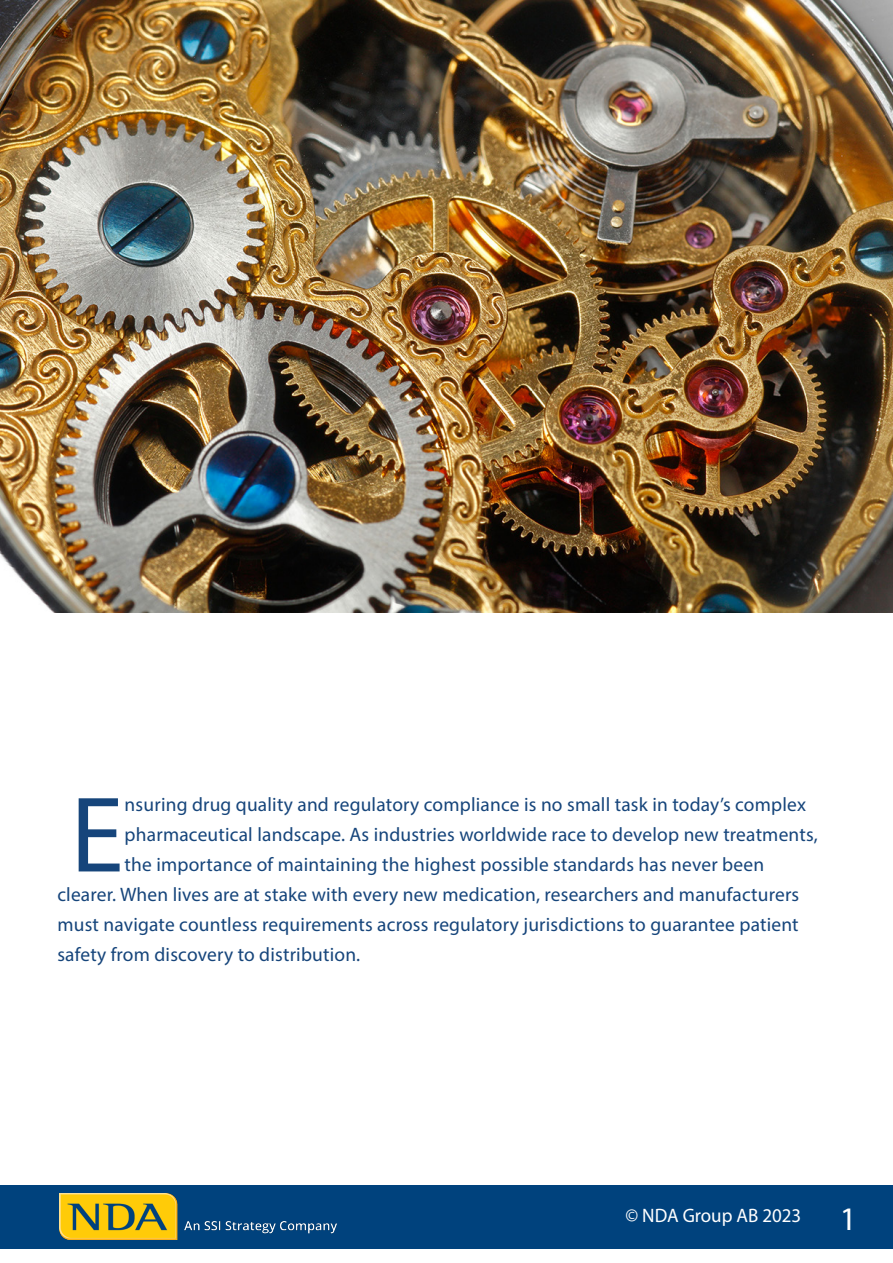
<style>
.page{position:relative;width:893px;height:1263px;background:#fff}
.page>*{position:absolute;margin:0;border:0;box-sizing:border-box;transform-origin:0 0}
.Body_Text{font:108.45px "Myriad Pro";color:#16457b}
.Body_Text-2{font:19.5px "Myriad Pro";letter-spacing:.01em;color:#16457b}
.t1{font:19.5px "Myriad Pro";color:#fff}
.s1{font-size:33px}
</style>
<div class="page">
<div style="left:0;top:1185px;width:893px;height:64px;background:#00427d"></div>
<img style="left:60px;top:1193px;width:277px;height:46px">
<img style="left:0;top:0;width:893px;height:612px">
<p class="Body_Text" style="left:70px;top:768px;width:55px">E</p>
<p class="Body_Text-2" style="left:125px;top:793px;width:683px">nsuring drug quality and regulatory compliance is no small task in today’s complex</p>
<p class="Body_Text-2" style="left:125px;top:823px;width:695px">pharmaceutical landscape. As industries worldwide race to develop new treatments,</p>
<p class="Body_Text-2" style="left:125px;top:853px;width:641px">the importance of maintaining the highest possible standards has never been</p>
<p class="Body_Text-2" style="left:57px;top:883px;width:743px">clearer. When lives are at stake with every new medication, researchers and manufacturers</p>
<p class="Body_Text-2" style="left:57px;top:913px;width:743px">must navigate countless requirements across regulatory jurisdictions to guarantee patient</p>
<p class="Body_Text-2" style="left:57px;top:943px;width:304px">safety from discovery to distribution.</p>
<p class="t1" style="left:625px;top:1204px;width:233px">© NDA Group AB 2023 <span class="s1">1</span></p>
</div>
